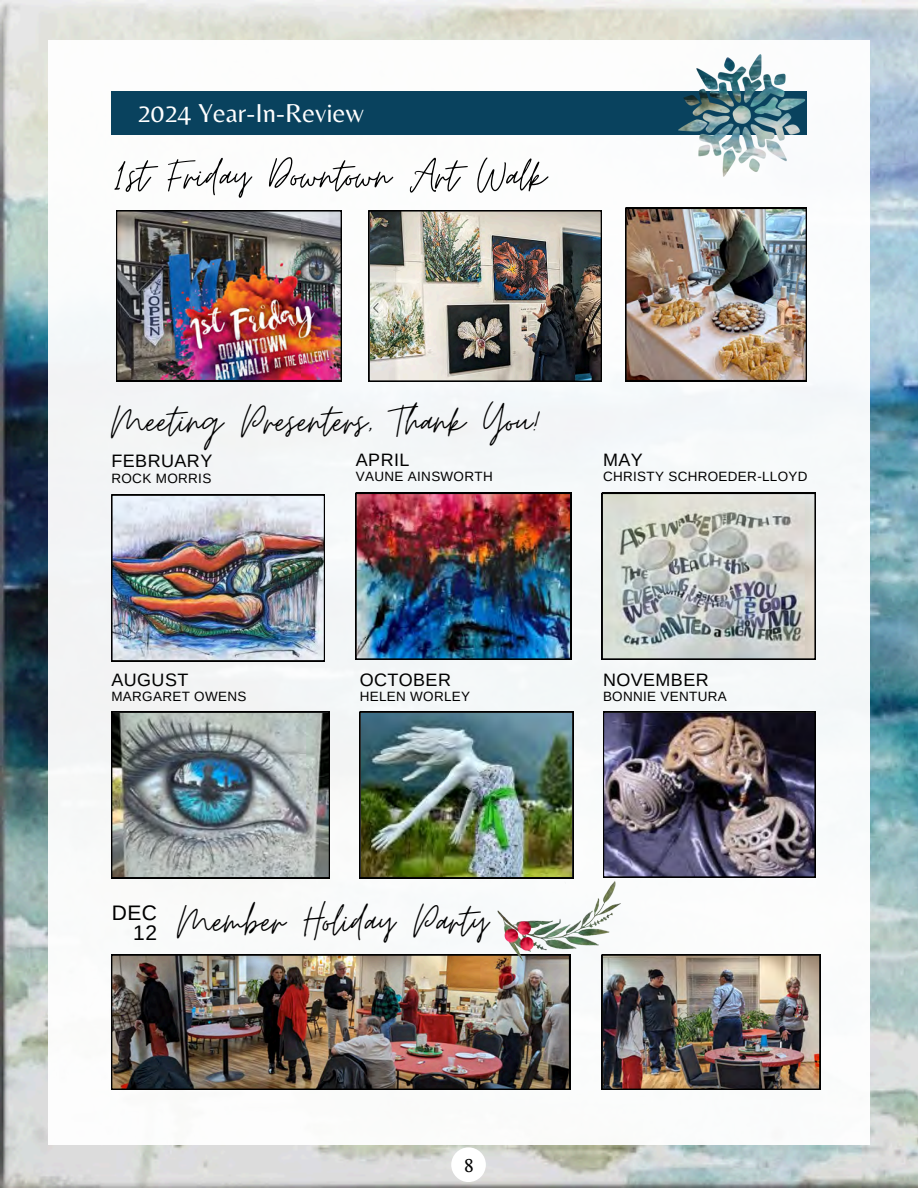
<style>
.page{position:relative;width:918px;height:1188px;background:#fff}
.page>*{position:absolute;margin:0;border:0;box-sizing:border-box;transform-origin:0 0}
.t1{font:74.55px "Moon Time";color:#000}
.t2{font:50.1px "Moon Time";color:#000}
.t3{font:49.35px "Moon Time";color:#000}
.t4{font:48.6px "Moon Time";color:#000}
.t5{font:27px "Belleza";color:#fff}
.t6{font:21px/20.2px "Arimo";color:#000;text-align:right}
.t7{font:19.5px "Belleza";color:#000}
.t8{font:18px "Arimo";letter-spacing:.025em;color:#000}
.t9{font:13.5px "Arimo";letter-spacing:.025em;color:#000}
</style>
<div class="page">
<img style="left:0;top:0;width:918px;height:1188px">
<div style="left:48px;top:40px;width:822px;height:1104px;background:#fff"></div>
<div style="left:111px;top:92px;width:696px;height:43px;background:#09425e"></div>
<div style="left:451px;top:1147px;width:35px;height:35px;background:#fff;border-radius:50%"></div>
<img style="left:677px;top:54px;width:130px;height:123px">
<img style="left:111px;top:955px;width:459px;height:135px">
<img style="left:602px;top:955px;width:218px;height:135px">
<img style="left:111px;top:495px;width:214px;height:166px">
<img style="left:356px;top:493px;width:215px;height:166px">
<img style="left:360px;top:712px;width:213px;height:166px">
<img style="left:602px;top:493px;width:214px;height:166px">
<img style="left:111px;top:712px;width:218px;height:166px">
<img style="left:603px;top:712px;width:213px;height:165px">
<img style="left:485px;top:877px;width:140px;height:89px">
<img style="left:625px;top:208px;width:182px;height:173px">
<img style="left:116px;top:210px;width:226px;height:171px">
<img style="left:369px;top:210px;width:233px;height:171px">
<p class="t5" style="left:137px;top:97px;width:228px">2024 Year-In-Review</p>
<p class="t2" style="left:128px;top:145px;width:420px">st Friday Downtown Art Walk</p>
<p class="t1" style="left:111px;top:131px;width:18px">1</p>
<p class="t4" style="left:111px;top:392px;width:432px">Meeting Presenters, Thank You!</p>
<p class="t8" style="left:111px;top:451px;width:102px">FEBRUARY</p>
<h1 class="t9" style="left:111px;top:471px;width:101px">ROCK MORRIS</h1>
<p class="t8" style="left:356px;top:449px;width:55px">APRIL</p>
<p class="t9" style="left:356px;top:469px;width:138px">VAUNE AINSWORTH</p>
<p class="t8" style="left:603px;top:449px;width:41px">MAY</p>
<p class="t9" style="left:603px;top:469px;width:206px">CHRISTY SCHROEDER-LLOYD</p>
<p class="t8" style="left:111px;top:669px;width:78px">AUGUST</p>
<p class="t9" style="left:111px;top:689px;width:137px">MARGARET OWENS</p>
<p class="t8" style="left:360px;top:669px;width:93px">OCTOBER</p>
<p class="t9" style="left:360px;top:689px;width:112px">HELEN WORLEY</p>
<p class="t8" style="left:603px;top:669px;width:107px">NOVEMBER</p>
<p class="t9" style="left:603px;top:689px;width:125px">BONNIE VENTURA</p>
<p class="t6" style="left:112px;top:902px;width:47px">DEC<br>12</p>
<h1 class="t3" style="left:177px;top:891px;width:312px">Member Holiday Party</h1>
<h2 class="t7" style="left:464px;top:1153px;width:11px">8</h2>
</div>
